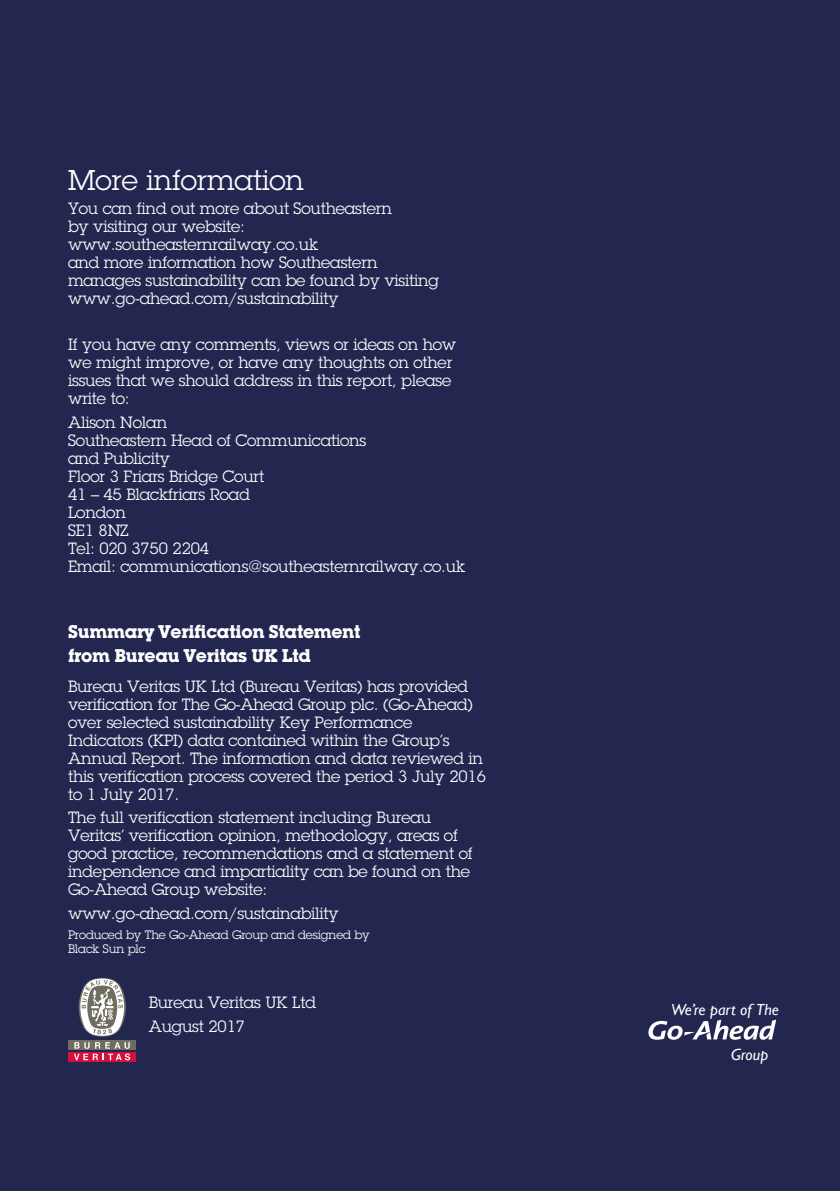
<style>
.page{position:relative;width:840px;height:1191px;background:#fff}
.page>*{position:absolute;margin:0;border:0;box-sizing:border-box;transform-origin:0 0}
.t1{font:28px "Lubalin Graph Std";color:#fff}
.t2{font:700 18px/24px "Lubalin Graph Std";letter-spacing:-.015em;color:#fff}
.t3{font:16px/18px "Lubalin Graph Std";letter-spacing:-.01em;color:#fff}
.t4{font:italic 16px "Gill Sans";color:#fff}
.t5{font:12px/14px "Lubalin Graph Std";letter-spacing:-.01em;color:#fff}
</style>
<div class="page">
<div style="left:0;top:0;width:839px;height:1191px;background:#23264f"></div>
<svg style="left:78px;top:977px;width:48px;height:59px"></svg>
<div style="left:68px;top:1040px;width:68px;height:10px;background:#6f6d60"></div>
<div style="left:68px;top:1052px;width:68px;height:10px;background:#d60f3c"></div>
<svg style="left:74px;top:1042px;width:56px;height:18px"></svg>
<svg style="left:648px;top:1019px;width:127px;height:20px"></svg>
<h1 class="t1" style="left:68px;top:163px;width:237px">More information</h1>
<p class="t3" style="left:68px;top:199px;width:372px">You can find out more about Southeastern<br>by visiting our website: www.southeasternrailway.co.uk<br>and more information how Southeastern manages sustainability can be found by visiting www.go-ahead.com/sustainability</p>
<p class="t3" style="left:68px;top:335px;width:389px">If you have any comments, views or ideas on how we might improve, or have any thoughts on other issues that we should address in this report, please write to:</p>
<p class="t3" style="left:68px;top:413px;width:398px">Alison Nolan<br>Southeastern Head of Communications<br>and Publicity<br>Floor 3 Friars Bridge Court<br>41 – 45 Blackfriars Road<br>London<br>SE1 8NZ<br>Tel: 020 3750 2204<br>Email: communications@southeasternrailway.co.uk</p>
<p class="t2" style="left:68px;top:619px;width:294px">Summary Verification Statement from Bureau Veritas UK Ltd</p>
<p class="t3" style="left:68px;top:677px;width:419px">Bureau Veritas UK Ltd (Bureau Veritas) has provided verification for The Go-Ahead Group plc. (Go-Ahead) over selected sustainability Key Performance Indicators (KPI) data contained within the Group’s Annual Report. The information and data reviewed in this verification process covered the period 3 July 2016 to 1 July 2017.</p>
<p class="t3" style="left:68px;top:808px;width:406px">The full verification statement including Bureau Veritas’ verification opinion, methodology, areas of good practice, recommendations and a statement of independence and impartiality can be found on the Go-Ahead Group website:</p>
<p class="t3" style="left:68px;top:904px;width:272px">www.go-ahead.com/sustainability</p>
<p class="t5" style="left:68px;top:927px;width:303px">Produced by The Go-Ahead Group and designed by<br>Black Sun plc</p>
<p class="t3" style="left:149px;top:990px;width:169px;line-height:23.6px">Bureau Veritas UK Ltd<br>August 2017</p>
<p class="t4" style="left:670px;top:1000px;width:109px">We’re part of The</p>
<p class="t4" style="left:730px;top:1045px;width:39px">Group</p>
</div>
